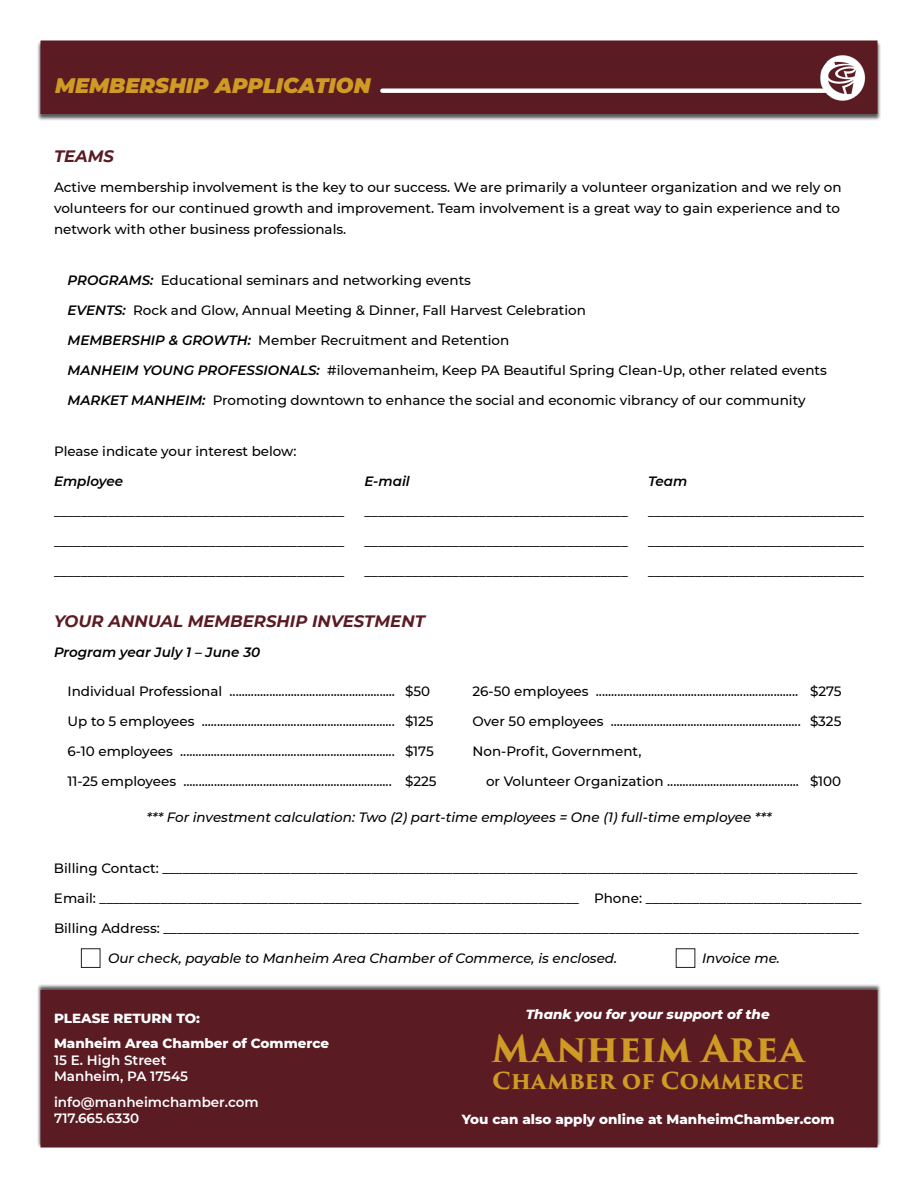
<style>
.page{position:relative;width:918px;height:1188px;background:#fff}
.page>*{position:absolute;margin:0;border:0;box-sizing:border-box;transform-origin:0 0}
.t1{font:700 36.3px "Trajan Pro 3";color:#cf9b24}
.t2{font:700 22.8px "Trajan Pro 3";letter-spacing:-.015em;color:#cf9b24}
.t3{font:italic 900 21px "Montserrat";color:#cf9b24}
.t4{font:italic 700 16.5px "Montserrat";color:#5b1b23}
.t5{font:500 13.5px/21px "Montserrat";color:#000}
.t6{font:italic 500 13.5px "Montserrat";color:#000}
.t7{font:800 13.5px/25.5px "Montserrat";color:#fff}
.t8{font:600 13.5px/16.5px "Montserrat";color:#fff}
.t9{font:italic 600 13.5px "Montserrat";color:#000}
.t10{font:italic 800 13.5px "Montserrat";color:#fff}
.s1{font-weight:600;font-style:italic}
</style>
<div class="page">
<div style="left:37px;top:40px;width:844px;height:81px;background:#231f20;opacity:.75"></div>
<div style="left:40px;top:40px;width:838px;height:74px;background:#5b1b23"></div>
<img style="left:820px;top:55px;width:46px;height:46px">
<div style="left:382px;top:88px;width:446px;height:5px;background:#fff"></div>
<div style="left:37px;top:983px;width:844px;height:165px;background:#231f20;opacity:.75"></div>
<div style="left:40px;top:990px;width:838px;height:158px;background:#5b1b23"></div>
<div style="left:81px;top:948px;width:19px;height:20px;border:1px solid #231f20"></div>
<div style="left:676px;top:948px;width:19px;height:20px;border:1px solid #231f20"></div>
<h3 class="t3" style="left:55px;top:69px;width:317px">MEMBERSHIP APPLICATION</h3>
<p class="t4" style="left:54px;top:144px;width:62px">TEAMS</p>
<p class="t5" style="left:54px;top:176px;width:789px">Active membership involvement is the key to our success. We are primarily a volunteer organization and we rely on volunteers for our continued growth and improvement. Team involvement is a great way to gain experience and to network with other business professionals.</p>
<p class="t5" style="left:68px;top:269px;width:405px"><span class="s1">PROGRAMS:</span> Educational seminars and networking events</p>
<p class="t5" style="left:68px;top:299px;width:520px"><span class="s1">EVENTS:</span> Rock and Glow, Annual Meeting &amp; Dinner, Fall Harvest Celebration</p>
<p class="t5" style="left:68px;top:329px;width:443px"><span class="s1">MEMBERSHIP &amp; GROWTH:</span> Member Recruitment and Retention</p>
<p class="t5" style="left:68px;top:359px;width:761px"><span class="s1">MANHEIM YOUNG PROFESSIONALS:</span> #ilovemanheim, Keep PA Beautiful Spring Clean-Up, other related events</p>
<p class="t5" style="left:68px;top:389px;width:740px"><span class="s1">MARKET MANHEIM:</span> Promoting downtown to enhance the social and economic vibrancy of our community</p>
<p class="t5" style="left:54px;top:440px;width:244px">Please indicate your interest below:</p>
<p class="t9" style="left:54px;top:472px;width:71px">Employee</p>
<p class="t9" style="left:364px;top:472px;width:47px">E-mail</p>
<p class="t9" style="left:648px;top:472px;width:41px">Team</p>
<p class="t5" style="left:54px;top:500px;width:292px">___________________________________________</p>
<p class="t5" style="left:364px;top:500px;width:265px">_______________________________________</p>
<p class="t5" style="left:648px;top:500px;width:217px">________________________________</p>
<p class="t5" style="left:54px;top:530px;width:292px">___________________________________________</p>
<p class="t5" style="left:364px;top:530px;width:265px">_______________________________________</p>
<p class="t5" style="left:648px;top:530px;width:217px">________________________________</p>
<p class="t5" style="left:54px;top:560px;width:292px">___________________________________________</p>
<p class="t5" style="left:364px;top:560px;width:265px">_______________________________________</p>
<p class="t5" style="left:648px;top:560px;width:217px">________________________________</p>
<p class="t4" style="left:54px;top:609px;width:372px">YOUR ANNUAL MEMBERSHIP INVESTMENT</p>
<p class="t9" style="left:54px;top:643px;width:208px">Program year July 1 – June 30</p>
<p class="t5" style="left:68px;top:680px;width:364px">Individual Professional ...................................................... $50</p>
<p class="t5" style="left:472px;top:680px;width:371px">26-50 employees .................................................................. $275</p>
<p class="t5" style="left:68px;top:710px;width:368px">Up to 5 employees ............................................................... $125</p>
<p class="t5" style="left:472px;top:710px;width:370px">Over 50 employees .............................................................. $325</p>
<p class="t5" style="left:68px;top:740px;width:368px">6-10 employees ...................................................................... $175</p>
<p class="t5" style="left:472px;top:740px;width:170px">Non-Profit, Government,</p>
<p class="t5" style="left:68px;top:770px;width:371px">11-25 employees .................................................................... $225</p>
<p class="t5" style="left:486px;top:770px;width:357px">or Volunteer Organization ........................................... $100</p>
<p class="t6" style="left:146px;top:808px;width:627px">*** For investment calculation: Two (2) part-time employees = One (1) full-time employee ***</p>
<p class="t5" style="left:54px;top:857px;width:805px">Billing Contact: _______________________________________________________________________________________________________</p>
<p class="t5" style="left:54px;top:887px;width:809px">Email: _______________________________________________________________________ Phone: ________________________________</p>
<p class="t5" style="left:54px;top:917px;width:806px">Billing Address: _______________________________________________________________________________________________________</p>
<p class="t6" style="left:108px;top:949px;width:511px">Our check, payable to Manheim Area Chamber of Commerce, is enclosed.</p>
<p class="t6" style="left:702px;top:949px;width:80px">Invoice me.</p>
<p class="t7" style="left:54px;top:1005px;width:277px">PLEASE RETURN TO:<br>Manheim Area Chamber of Commerce</p>
<p class="t8" style="left:54px;top:1051px;width:136px">15 E. High Street<br>Manheim, PA 17545</p>
<p class="t8" style="left:54px;top:1093px;width:206px">info@manheimchamber.com<br>717.665.6330</p>
<p class="t10" style="left:526px;top:1004px;width:246px">Thank you for your support of the</p>
<h1 class="t1" style="left:492px;top:1022px;width:314px">Manheim Area</h1>
<h2 class="t2" style="left:492px;top:1064px;width:313px">Chamber of Commerce</h2>
<p class="t7" style="left:462px;top:1106px;width:374px">You can also apply online at ManheimChamber.com</p>
</div>
